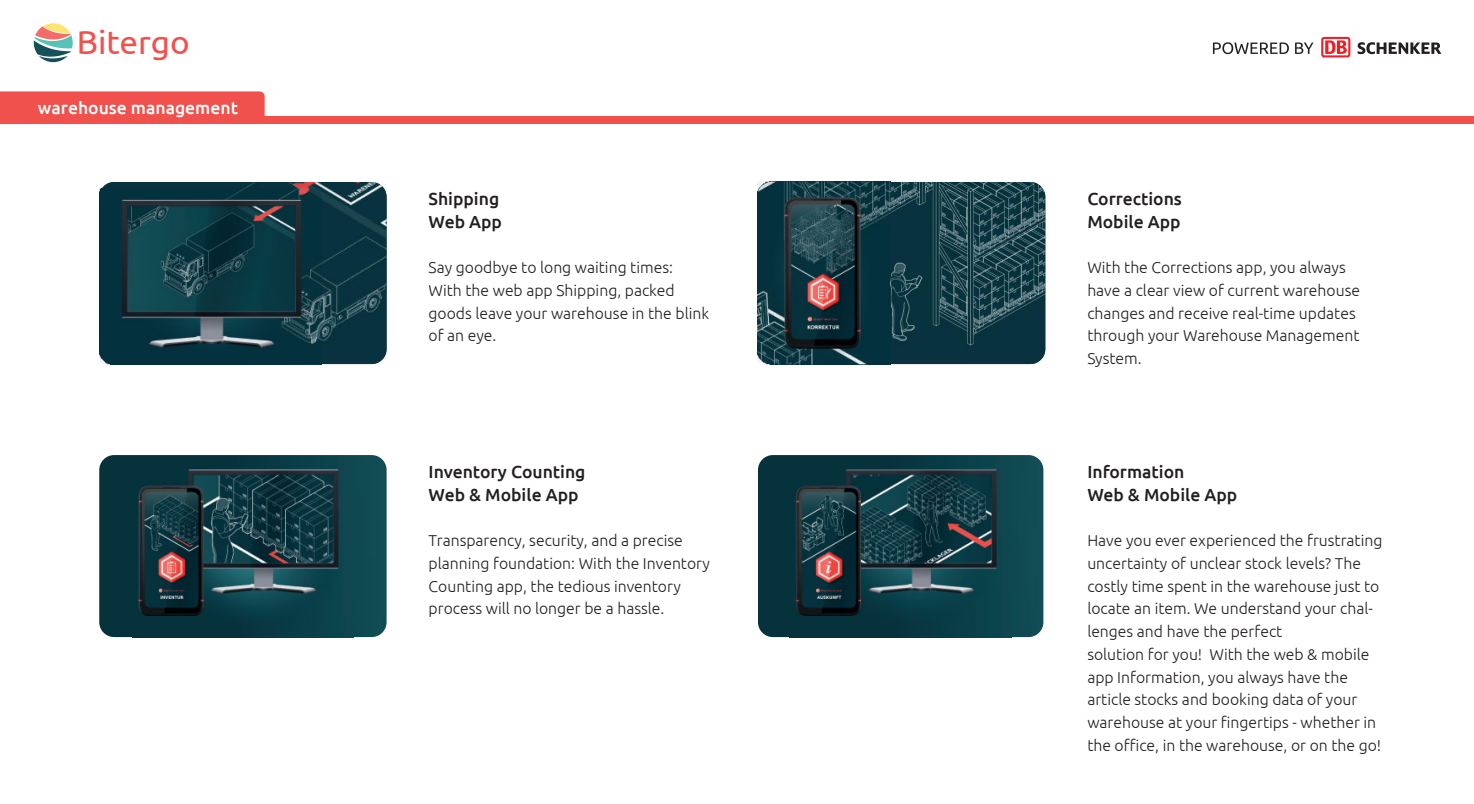
<style>
.page{position:relative;width:1474px;height:804px;background:#fff}
.page>*{position:absolute;margin:0;border:0;box-sizing:border-box;transform-origin:0 0}
.t1{font:33.25px "Ubuntu";color:#f0514c}
.t2{font:500 17.5px/22.8px "Ubuntu";color:#231f20}
.t3{font:500 17.5px "Ubuntu";color:#fff}
.t4{font:300 15.75px/22.8px "Ubuntu";color:#231f20}
</style>
<div class="page">
<img style="left:758px;top:182px;width:287px;height:182px;border-radius:15px">
<img style="left:99px;top:182px;width:287px;height:182px;border-radius:15px">
<div style="left:0;top:91px;width:265px;height:25px;background:#f0514c"></div>
<div style="left:0;top:116px;width:1473px;height:8px;background:#f0514c"></div>
<svg style="left:33px;top:23px;width:40px;height:40px"></svg>
<svg style="left:1212px;top:42px;width:76px;height:12px"></svg>
<svg style="left:1295px;top:42px;width:18px;height:12px"></svg>
<svg style="left:1357px;top:42px;width:84px;height:12px"></svg>
<svg style="left:1321px;top:37px;width:29px;height:20px"></svg>
<img style="left:99px;top:455px;width:287px;height:182px;border-radius:15px">
<img style="left:758px;top:455px;width:285px;height:182px;border-radius:15px">
<img style="left:99px;top:189px;width:222px;height:175px">
<img style="left:132px;top:462px;width:222px;height:175px">
<img style="left:789px;top:462px;width:222px;height:175px">
<img style="left:758px;top:182px;width:132px;height:183px">
<h1 class="t1" style="left:77px;top:28px;width:115px">Bitergo</h1>
<p class="t3" style="left:38px;top:100px;width:201px">warehouse management</p>
<p class="t2" style="left:428px;top:188px;width:75px">Shipping<br>Web App</p>
<p class="t4" style="left:428px;top:257px;width:282px">Say goodbye to long waiting times:<br>With the web app Shipping, packed goods leave your warehouse in the blink of an eye.</p>
<p class="t2" style="left:428px;top:461px;width:158px">Inventory Counting<br>Web &amp; Mobile App</p>
<p class="t4" style="left:428px;top:530px;width:283px">Transparency, security, and a precise planning foundation: With the Inventory Counting app, the tedious inventory process will no longer be a hassle.</p>
<p class="t2" style="left:1087px;top:188px;width:96px">Corrections<br>Mobile App</p>
<p class="t4" style="left:1087px;top:257px;width:274px">With the Corrections app, you always have a clear view of current warehouse changes and receive real-time updates through your Warehouse Management<br>System.</p>
<p class="t2" style="left:1087px;top:461px;width:151px">Information<br>Web &amp; Mobile App</p>
<p class="t4" style="left:1087px;top:530px;width:296px">Have you ever experienced the frustrating uncertainty of unclear stock levels? The costly time spent in the warehouse just to locate an item. We understand your chal&shy;lenges and have the perfect<br>solution for you! With the web &amp; mobile app Information, you always have the article stocks and booking data of your warehouse at your fingertips - whether in the office, in the warehouse, or on the go!</p>
</div>
